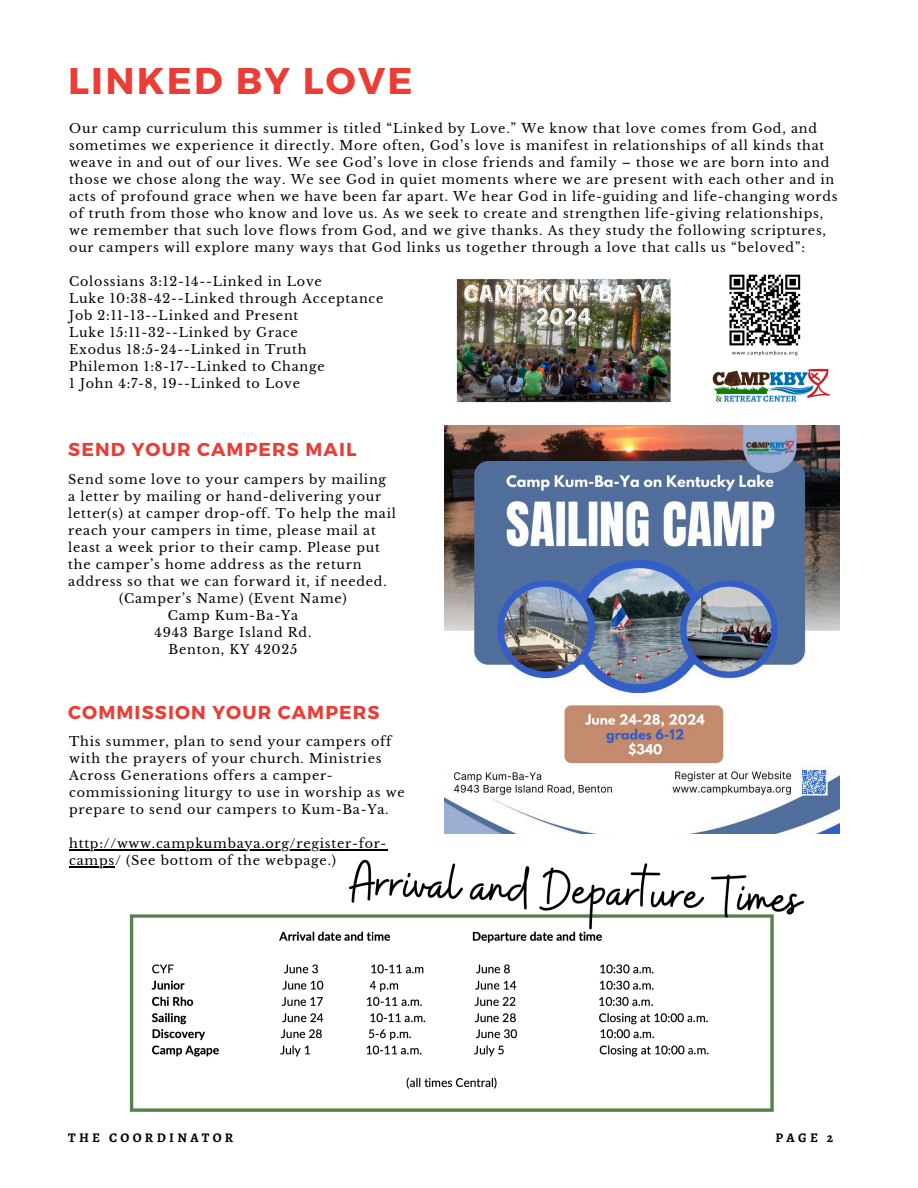
<style>
.page{position:relative;width:918px;height:1188px;background:#fff}
.page>*{position:absolute;margin:0;border:0;box-sizing:border-box;transform-origin:0 0}
.t1{font:700 37.2px "Montserrat";letter-spacing:.06em;color:#eb3c35}
.t2{font:700 18.75px "Montserrat";letter-spacing:.06em;color:#eb3c35}
.t3{font:700 13.2px "Alegreya";letter-spacing:.25em;color:#000}
.t4{font:12.75px/17px "Libre Baskerville";letter-spacing:.06em;color:#000}
</style>
<div class="page">
<img style="left:444px;top:425px;width:395px;height:409px">
<img style="left:108px;top:850px;width:697px;height:262px">
<hr style="left:69px;top:849px;width:318px;height:1px;background:#000">
<hr style="left:69px;top:866px;width:46px;height:1px;background:#000">
<img style="left:456px;top:279px;width:215px;height:124px">
<img style="left:729px;top:274px;width:72px;height:82px">
<img style="left:712px;top:368px;width:119px;height:34px">
<p class="t1" style="left:68px;top:57px;width:346px">LINKED BY LOVE</p>
<p class="t4" style="left:69px;top:120px;width:770px">Our camp curriculum this summer is titled “Linked by Love.” We know that love comes from God, and sometimes we experience it directly. More often, God’s love is manifest in relationships of all kinds that weave in and out of our lives. We see God’s love in close friends and family – those we are born into and those we chose along the way. We see God in quiet moments where we are present with each other and in acts of profound grace when we have been far apart. We hear God in life-guiding and life-changing words of truth from those who know and love us. As we seek to create and strengthen life-giving relationships, we remember that such love flows from God, and we give thanks. As they study the following scriptures, our campers will explore many ways that God links us together through a love that calls us “beloved”:</p>
<p class="t4" style="left:69px;top:273px;width:254px">Colossians 3:12-14--Linked in Love</p>
<p class="t4" style="left:69px;top:290px;width:316px">Luke 10:38-42--Linked through Acceptance</p>
<p class="t4" style="left:69px;top:307px;width:231px">Job 2:11-13--Linked and Present</p>
<p class="t4" style="left:69px;top:324px;width:230px">Luke 15:11-32--Linked by Grace</p>
<h2 class="t4" style="left:69px;top:341px;width:239px">Exodus 18:5-24--Linked in Truth</h2>
<p class="t4" style="left:69px;top:358px;width:257px">Philemon 1:8-17--Linked to Change</p>
<p class="t4" style="left:69px;top:375px;width:232px">1 John 4:7-8, 19--Linked to Love</p>
<p class="t2" style="left:68px;top:437px;width:290px">SEND YOUR CAMPERS MAIL</p>
<p class="t4" style="left:68px;top:471px;width:329px">Send some love to your campers by mailing a letter by mailing or hand-delivering your letter(s) at camper drop-off. To help the mail reach your campers in time, please mail at least a week prior to their camp. Please put the camper’s home address as the return address so that we can forward it, if needed.</p>
<p class="t4" style="left:119px;top:590px;width:229px">(Camper’s Name) (Event Name)</p>
<p class="t4" style="left:168px;top:607px;width:132px">Camp Kum-Ba-Ya</p>
<p class="t4" style="left:155px;top:624px;width:158px">4943 Barge Island Rd.</p>
<p class="t4" style="left:169px;top:641px;width:130px">Benton, KY 42025</p>
<p class="t2" style="left:68px;top:700px;width:313px">COMMISSION YOUR CAMPERS</p>
<p class="t4" style="left:69px;top:733px;width:337px">This summer, plan to send your campers off with the prayers of your church. Ministries Across Generations offers a camper&shy;commissioning liturgy to use in worship as we prepare to send our campers to Kum-Ba-Ya.</p>
<p class="t4" style="left:69px;top:835px;width:319px">http://www.campkumbaya.org/register-for-</p>
<h2 class="t4" style="left:69px;top:852px;width:268px">camps/ (See bottom of the webpage.)</h2>
<p class="t3" style="left:68px;top:1129px;width:167px">THE COORDINATOR</p>
<p class="t3" style="left:776px;top:1129px;width:59px">PAGE 2</p>
</div>
